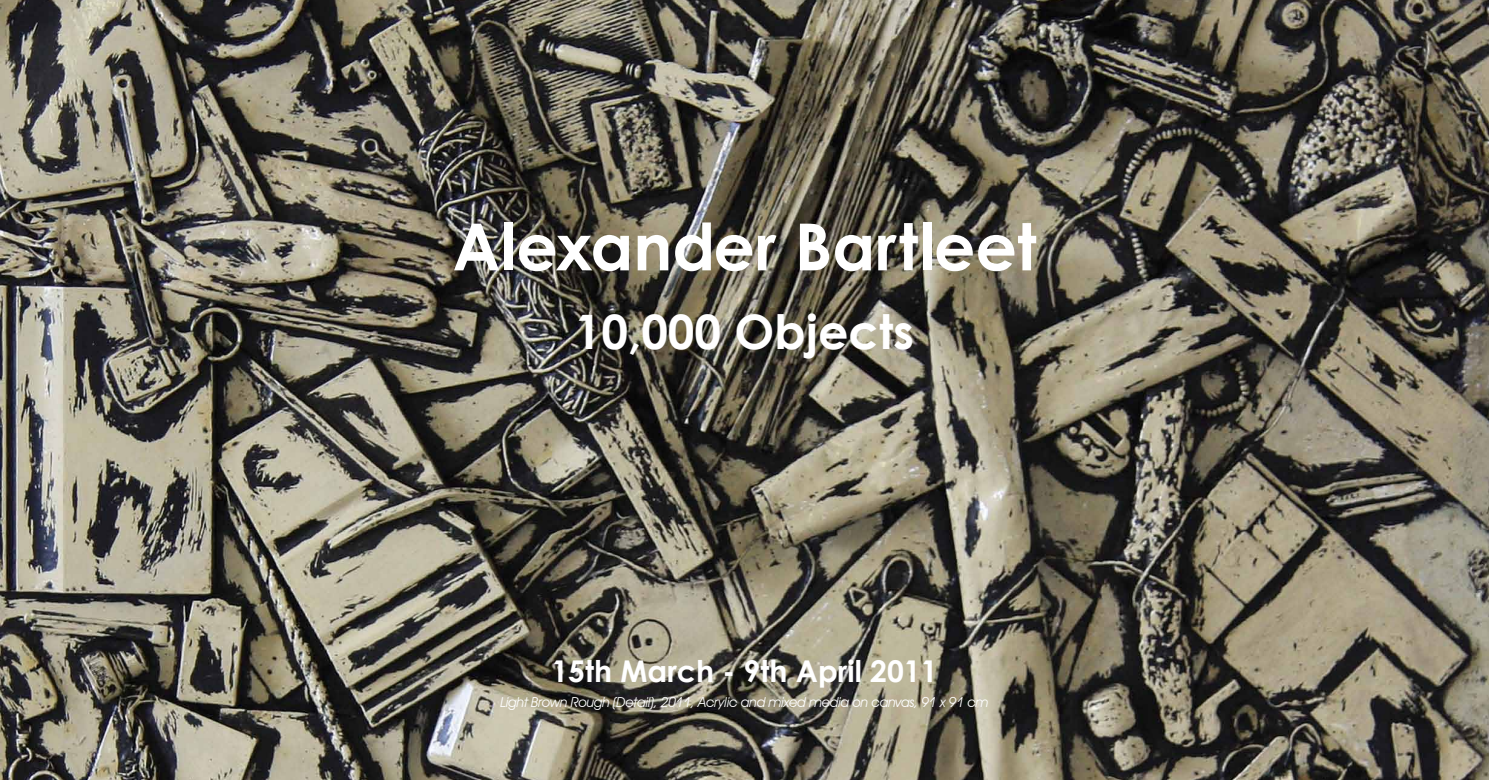
<style>
.page{position:relative;width:1489px;height:780px;background:#fff}
.page>*{position:absolute;margin:0;border:0;box-sizing:border-box;transform-origin:0 0}
.t1{font:700 65px "Century Gothic";color:#fff}
.t2{font:700 47.5px "Century Gothic";color:#fff}
.t3{font:700 30px "Century Gothic";color:#fff}
.t4{font:italic 13.75px "Avant Garde IT Cby BT";letter-spacing:-.02em;color:#fff}
</style>
<div class="page">
<img style="left:0;top:0;width:1488px;height:780px">
<h1 class="t1" style="left:452px;top:197px;width:585px">Alexander Bartleet</h1>
<h2 class="t2" style="left:575px;top:296px;width:341px">10,000 Objects</h2>
<h3 class="t3" style="left:551px;top:648px;width:387px">15th March - 9th April 2011</h3>
<p class="t4" style="left:500px;top:693px;width:489px">Light Brown Rough (Detail), 2011, Acrylic and mixed media on canvas, 91 x 91 cm</p>
</div>
